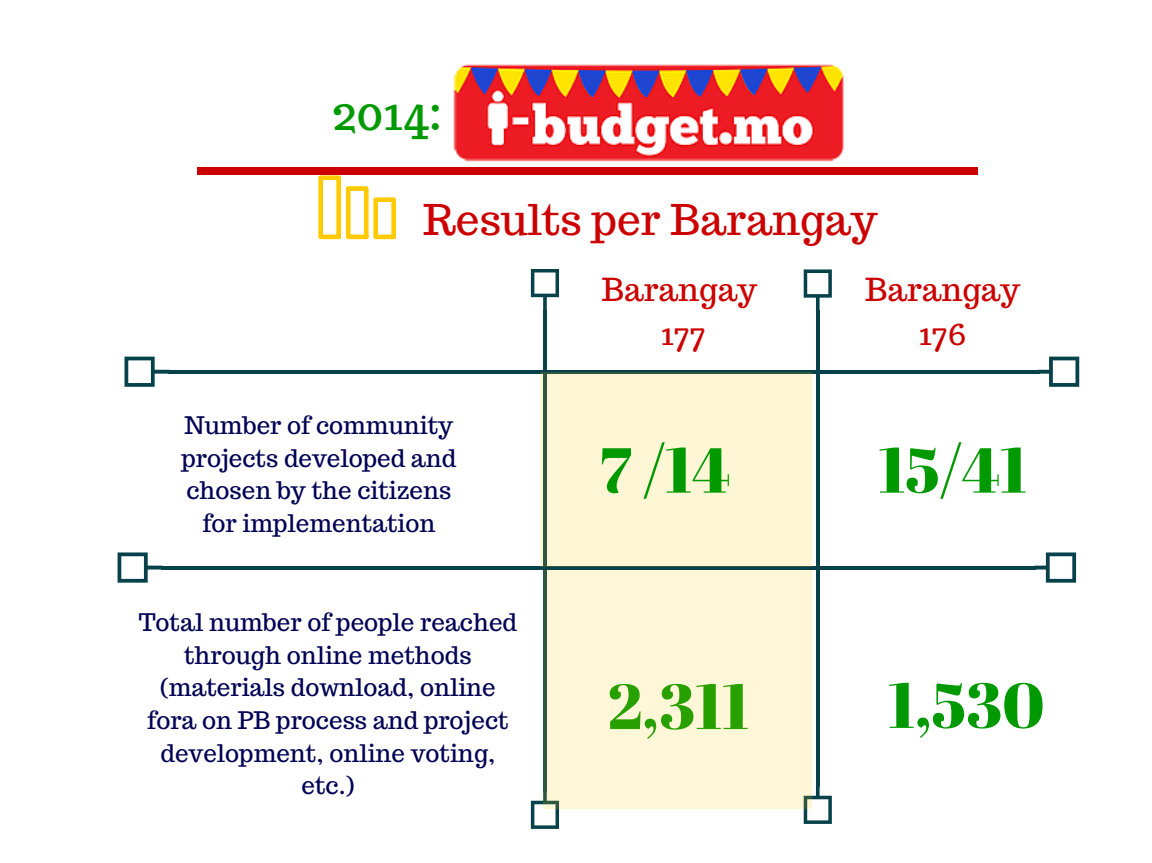
<style>
.page{position:relative;width:1152px;height:863px;background:#fff}
.page>*{position:absolute;margin:0;border:0;box-sizing:border-box;transform-origin:0 0}
.t1{font:63.45px "Abril Fatface";color:#090}
.t2{font:48.3px "Trocchi";color:#090}
.t3{font:42.3px "Trocchi";color:#c00}
.t4{font:31.65px/43.8px "Trocchi";color:#c00;text-align:center}
.t5{font:24.15px/32.7px "Trocchi";color:#010253;text-align:center}
</style>
<div class="page">
<div style="left:197px;top:167px;width:781px;height:8px;background:#c00"></div>
<img style="left:453px;top:64px;width:391px;height:98px">
<hr style="left:168px;top:370px;width:871px;height:3px;background:#07424b">
<svg style="left:1038px;top:356px;width:41px;height:31px"></svg>
<svg style="left:125px;top:356px;width:44px;height:31px"></svg>
<svg style="left:162px;top:565px;width:873px;height:4px;fill:#07424b"></svg>
<svg style="left:1035px;top:552px;width:41px;height:30px"></svg>
<svg style="left:118px;top:552px;width:44px;height:30px"></svg>
<hr style="left:543px;top:310px;width:4px;height:481px;background:#07424b">
<svg style="left:531px;top:800px;width:28px;height:28px"></svg>
<svg style="left:531px;top:269px;width:28px;height:41px"></svg>
<hr style="left:816px;top:310px;width:4px;height:476px;background:#07424b">
<svg style="left:804px;top:786px;width:28px;height:37px"></svg>
<svg style="left:804px;top:269px;width:28px;height:41px"></svg>
<div style="left:540px;top:372px;width:272px;height:195px;background:#fff6d5"></div>
<div style="left:543px;top:570px;width:269px;height:238px;background:#fff7d7"></div>
<svg style="left:318px;top:175px;width:78px;height:64px"></svg>
<h2 class="t2" style="left:332px;top:81px;width:112px">2014:</h2>
<h3 class="t3" style="left:423px;top:192px;width:456px">Results per Barangay</h3>
<h3 class="t4" style="left:865px;top:268px;width:157px">Barangay<br>176</h3>
<h3 class="t4" style="left:602px;top:268px;width:157px">Barangay<br>177</h3>
<p class="t5" style="left:181px;top:409px;width:277px">Number of community projects developed and chosen by the citizens for implementation</p>
<p class="t5" style="left:139px;top:606px;width:380px">Total number of people reached through online methods (materials download, online fora on PB process and project development, online voting, etc.)</p>
<h1 class="t1" style="left:599px;top:425px;width:133px">7 /14</h1>
<h1 class="t1" style="left:879px;top:425px;width:150px">15/41</h1>
<h1 class="t1" style="left:607px;top:661px;width:143px">2,311</h1>
<h1 class="t1" style="left:888px;top:660px;width:158px">1,530</h1>
</div>
